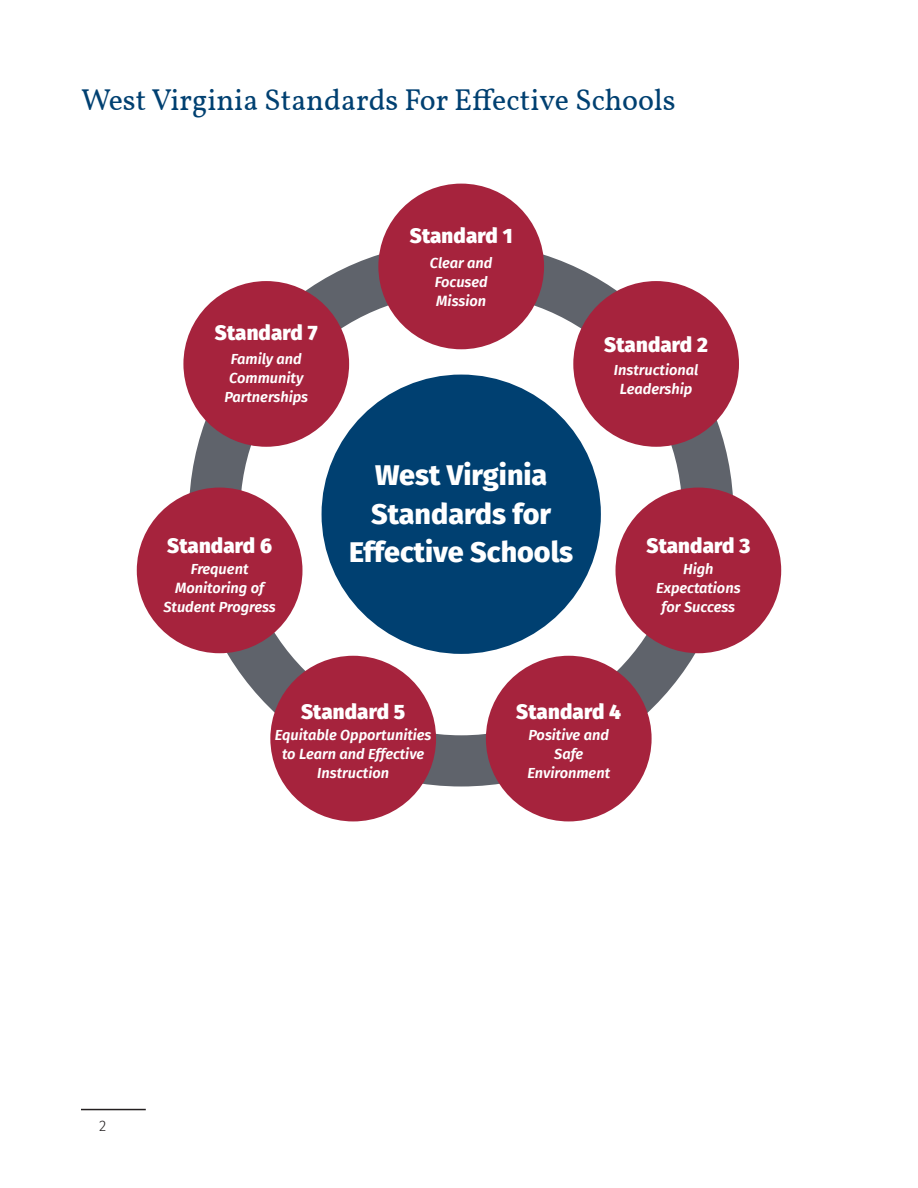
<style>
.page{position:relative;width:918px;height:1188px;background:#fff}
.page>*{position:absolute;margin:0;border:0;box-sizing:border-box;transform-origin:0 0}
.t1{font:30px "Vollkorn";color:#004071}
.t2{font:800 28.65px/39px "Fira Sans";color:#fff;text-align:center}
.t3{font:900 20.4px "Fira Sans";letter-spacing:.01em;color:#fff}
.t4{font:300 15px "Fira Sans";color:#231f20}
.t5{font:italic 600 14.55px/19px "Fira Sans";color:#fff;text-align:center}
</style>
<div class="page">
<hr style="left:81px;top:1109px;width:65px;height:1px;background:#231f20">
<div style="left:189px;top:242px;width:544px;height:544px;border:51px solid #5f636b;border-radius:50%"></div>
<div style="left:322px;top:375px;width:279px;height:279px;background:#004071;border-radius:50%"></div>
<div style="left:378px;top:184px;width:166px;height:165px;background:#a6233d;border-radius:50%"></div>
<div style="left:573px;top:281px;width:166px;height:166px;background:#a6233d;border-radius:50%"></div>
<div style="left:183px;top:281px;width:166px;height:166px;background:#a6233d;border-radius:50%"></div>
<div style="left:616px;top:488px;width:165px;height:165px;background:#a6233d;border-radius:50%"></div>
<div style="left:137px;top:488px;width:165px;height:165px;background:#a6233d;border-radius:50%"></div>
<div style="left:486px;top:656px;width:166px;height:165px;background:#a6233d;border-radius:50%"></div>
<div style="left:270px;top:656px;width:166px;height:165px;background:#a6233d;border-radius:50%"></div>
<p class="t1" style="left:81px;top:77px;width:596px">West Virginia Standards For Effective Schools</p>
<p class="t3" style="left:410px;top:218px;width:104px">Standard 1</p>
<p class="t3" style="left:215px;top:315px;width:104px">Standard 7</p>
<p class="t5" style="left:224px;top:349px;width:85px">Family and<br>Community<br>Partnerships</p>
<p class="t3" style="left:167px;top:527px;width:106px">Standard 6</p>
<p class="t5" style="left:163px;top:558px;width:114px">Frequent<br>Monitoring of<br>Student Progress</p>
<p class="t5" style="left:430px;top:252px;width:64px">Clear and<br>Focused<br>Mission</p>
<p class="t2" style="left:349px;top:453px;width:226px">West Virginia<br>Standards for<br>Effective Schools</p>
<p class="t3" style="left:604px;top:327px;width:105px">Standard 2</p>
<p class="t5" style="left:614px;top:360px;width:86px">Instructional<br>Leadership</p>
<p class="t3" style="left:646px;top:527px;width:105px">Standard 3</p>
<p class="t5" style="left:656px;top:558px;width:86px">High<br>Expectations for Success</p>
<p class="t3" style="left:301px;top:693px;width:106px">Standard 5</p>
<p class="t3" style="left:516px;top:693px;width:106px">Standard 4</p>
<p class="t4" style="left:99px;top:1115px;width:9px">2</p>
<p class="t5" style="left:275px;top:724px;width:158px">Equitable Opportunities to Learn and Effective<br>Instruction</p>
<p class="t5" style="left:527px;top:724px;width:84px">Positive and<br>Safe<br>Environment</p>
</div>
